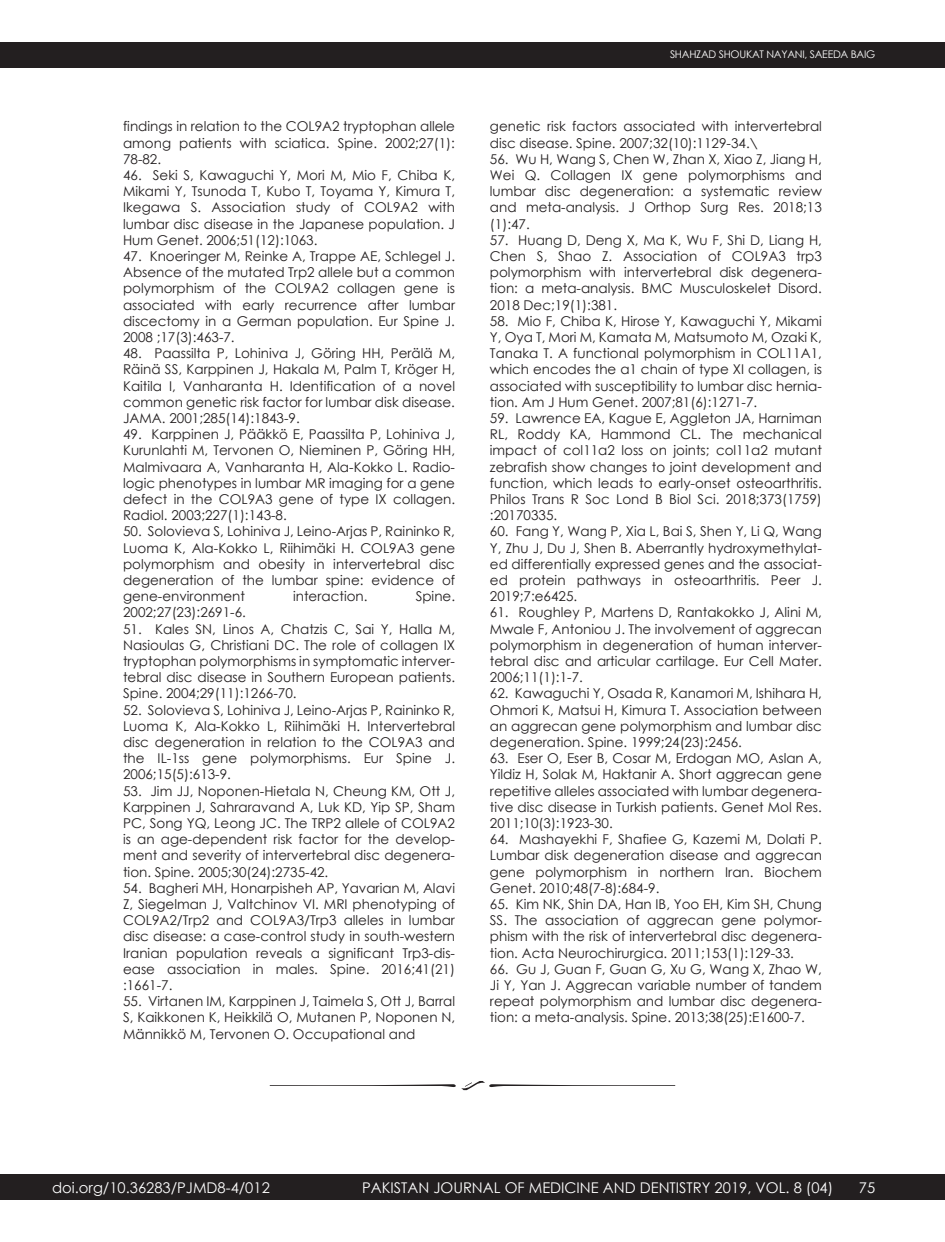
<style>
.page{position:relative;width:945px;height:1242px;background:#fff}
.page>*{position:absolute;margin:0;border:0;box-sizing:border-box;transform-origin:0 0}
.t1{font:14.7px "Century Gothic";color:#fff}
.t2{font:13.5px/16.2px "Century Gothic";color:#231f20;text-align:justify}
.t3{font:10.5px "Century Gothic";letter-spacing:-.025em;color:#fff}
</style>
<div class="page">
<div style="left:0;top:42px;width:945px;height:26px;background:#231f20"></div>
<div style="left:0;top:1174px;width:945px;height:26px;background:#231f20"></div>
<svg style="left:270px;top:1081px;width:405px;height:9px"></svg>
<p class="t2" style="left:123px;top:118px;width:334px">findings in relation to the COL9A2 tryptophan allele among patients with sciatica. Spine. 2002;27(1):<br>78-82.</p>
<p class="t2" style="left:123px;top:167px;width:334px">46. Seki S, Kawaguchi Y, Mori M, Mio F, Chiba K, Mikami Y, Tsunoda T, Kubo T, Toyama Y, Kimura T, Ikegawa S. Association study of COL9A2 with lumbar disc disease in the Japanese population. J Hum Genet. 2006;51(12):1063.</p>
<p class="t2" style="left:123px;top:248px;width:334px">47. Knoeringer M, Reinke A, Trappe AE, Schlegel J.<br>Absence of the mutated Trp2 allele but a common polymorphism of the COL9A2 collagen gene is associated with early recurrence after lumbar discectomy in a German population. Eur Spine J.<br>2008 ;17(3):463-7.</p>
<p class="t2" style="left:123px;top:345px;width:334px">48. Paassilta P, Lohiniva J, Göring HH, Perälä M, Räinä SS, Karppinen J, Hakala M, Palm T, Kröger H, Kaitila I, Vanharanta H. Identification of a novel common genetic risk factor for lumbar disk disease.<br>JAMA. 2001;285(14):1843-9.</p>
<p class="t2" style="left:123px;top:426px;width:334px">49. Karppinen J, Pääkkö E, Paassilta P, Lohiniva J, Kurunlahti M, Tervonen O, Nieminen P, Göring HH, Malmivaara A, Vanharanta H, Ala-Kokko L. Radio&shy;logic phenotypes in lumbar MR imaging for a gene defect in the COL9A3 gene of type IX collagen.<br>Radiol. 2003;227(1):143-8.</p>
<p class="t2" style="left:123px;top:523px;width:334px">50. Solovieva S, Lohiniva J, Leino-Arjas P, Raininko R, Luoma K, Ala-Kokko L, Riihimäki H. COL9A3 gene polymorphism and obesity in intervertebral disc degeneration of the lumbar spine: evidence of gene-environment</p>
<p class="t2" style="left:293px;top:588px;width:76px">interaction.</p>
<p class="t2" style="left:416px;top:588px;width:41px">Spine.</p>
<p class="t2" style="left:123px;top:604px;width:124px">2002;27(23):2691-6.</p>
<p class="t2" style="left:123px;top:620px;width:334px">51. Kales SN, Linos A, Chatzis C, Sai Y, Halla M, Nasioulas G, Christiani DC. The role of collagen IX tryptophan polymorphisms in symptomatic interver&shy;tebral disc disease in Southern European patients.<br>Spine. 2004;29(11):1266-70.</p>
<p class="t2" style="left:123px;top:701px;width:334px">52. Solovieva S, Lohiniva J, Leino-Arjas P, Raininko R, Luoma K, Ala-Kokko L, Riihimäki H. Intervertebral disc degeneration in relation to the COL9A3 and the IL-1ss gene polymorphisms. Eur Spine J.<br>2006;15(5):613-9.</p>
<p class="t2" style="left:123px;top:782px;width:334px">53. Jim JJ, Noponen-Hietala N, Cheung KM, Ott J, Karppinen J, Sahraravand A, Luk KD, Yip SP, Sham PC, Song YQ, Leong JC. The TRP2 allele of COL9A2 is an age-dependent risk factor for the develop&shy;ment and severity of intervertebral disc degenera&shy;tion. Spine. 2005;30(24):2735-42.</p>
<p class="t2" style="left:123px;top:880px;width:334px">54. Bagheri MH, Honarpisheh AP, Yavarian M, Alavi Z, Siegelman J, Valtchinov VI. MRI phenotyping of COL9A2/Trp2 and COL9A3/Trp3 alleles in lumbar disc disease: a case-control study in south-western Iranian population reveals a significant Trp3-dis&shy;ease association in males. Spine. 2016;41(21) :1661-7.</p>
<p class="t2" style="left:123px;top:993px;width:334px">55. Virtanen IM, Karppinen J, Taimela S, Ott J, Barral S, Kaikkonen K, Heikkilä O, Mutanen P, Noponen N, Männikkö M, Tervonen O. Occupational and</p>
<p class="t3" style="left:670px;top:47px;width:207px">SHAHZAD SHOUKAT NAYANI, SAEEDA BAIG</p>
<p class="t2" style="left:490px;top:118px;width:334px">genetic risk factors associated with intervertebral disc disease. Spine. 2007;32(10):1129-34.\</p>
<p class="t2" style="left:490px;top:151px;width:334px">56. Wu H, Wang S, Chen W, Zhan X, Xiao Z, Jiang H, Wei Q. Collagen IX gene polymorphisms and lumbar disc degeneration: a systematic review and meta-analysis. J Orthop Surg Res. 2018;13 (1):47.</p>
<p class="t2" style="left:490px;top:232px;width:334px">57. Huang D, Deng X, Ma K, Wu F, Shi D, Liang H, Chen S, Shao Z. Association of COL9A3 trp3 polymorphism with intervertebral disk degenera&shy;tion: a meta-analysis. BMC Musculoskelet Disord.<br>2018 Dec;19(1):381.</p>
<p class="t2" style="left:490px;top:313px;width:334px">58. Mio F, Chiba K, Hirose Y, Kawaguchi Y, Mikami Y, Oya T, Mori M, Kamata M, Matsumoto M, Ozaki K, Tanaka T. A functional polymorphism in COL11A1, which encodes the α1 chain of type XI collagen, is associated with susceptibility to lumbar disc hernia&shy;tion. Am J Hum Genet. 2007;81(6):1271-7.</p>
<p class="t2" style="left:490px;top:410px;width:334px">59. Lawrence EA, Kague E, Aggleton JA, Harniman RL, Roddy KA, Hammond CL. The mechanical impact of col11a2 loss on joints; col11a2 mutant zebrafish show changes to joint development and function, which leads to early-onset osteoarthritis.<br>Philos Trans R Soc Lond B Biol Sci. 2018;373(1759) :20170335.</p>
<p class="t2" style="left:490px;top:523px;width:334px">60. Fang Y, Wang P, Xia L, Bai S, Shen Y, Li Q, Wang Y, Zhu J, Du J, Shen B. Aberrantly hydroxymethylat&shy;ed differentially expressed genes and the associat&shy;ed protein pathways in osteoarthritis. Peer J.<br>2019;7:e6425.</p>
<p class="t2" style="left:490px;top:604px;width:334px">61. Roughley P, Martens D, Rantakokko J, Alini M, Mwale F, Antoniou J. The involvement of aggrecan polymorphism in degeneration of human interver&shy;tebral disc and articular cartilage. Eur Cell Mater.<br>2006;11(1):1-7.</p>
<p class="t2" style="left:490px;top:685px;width:334px">62. Kawaguchi Y, Osada R, Kanamori M, Ishihara H, Ohmori K, Matsui H, Kimura T. Association between an aggrecan gene polymorphism and lumbar disc degeneration. Spine. 1999;24(23):2456.</p>
<p class="t2" style="left:490px;top:750px;width:334px">63. Eser O, Eser B, Cosar M, Erdogan MO, Aslan A, Yildiz H, Solak M, Haktanir A. Short aggrecan gene repetitive alleles associated with lumbar degenera&shy;tive disc disease in Turkish patients. Genet Mol Res.<br>2011;10(3):1923-30.</p>
<p class="t2" style="left:490px;top:831px;width:334px">64. Mashayekhi F, Shafiee G, Kazemi M, Dolati P.<br>Lumbar disk degeneration disease and aggrecan gene polymorphism in northern Iran. Biochem Genet. 2010;48(7-8):684-9.</p>
<p class="t2" style="left:490px;top:896px;width:334px">65. Kim NK, Shin DA, Han IB, Yoo EH, Kim SH, Chung SS. The association of aggrecan gene polymor&shy;phism with the risk of intervertebral disc degenera&shy;tion. Acta Neurochirurgica. 2011;153(1):129-33.</p>
<p class="t2" style="left:490px;top:961px;width:334px">66. Gu J, Guan F, Guan G, Xu G, Wang X, Zhao W, Ji Y, Yan J. Aggrecan variable number of tandem repeat polymorphism and lumbar disc degenera&shy;tion: a meta-analysis. Spine. 2013;38(25):E1600-7.</p>
<p class="t1" style="left:52px;top:1177px;width:219px">doi.org/10.36283/PJMD8-4/012</p>
<p class="t1" style="left:362px;top:1177px;width:473px">PAKISTAN JOURNAL OF MEDICINE AND DENTISTRY 2019, VOL. 8 (04)</p>
<p class="t1" style="left:859px;top:1177px;width:18px">75</p>
</div>
